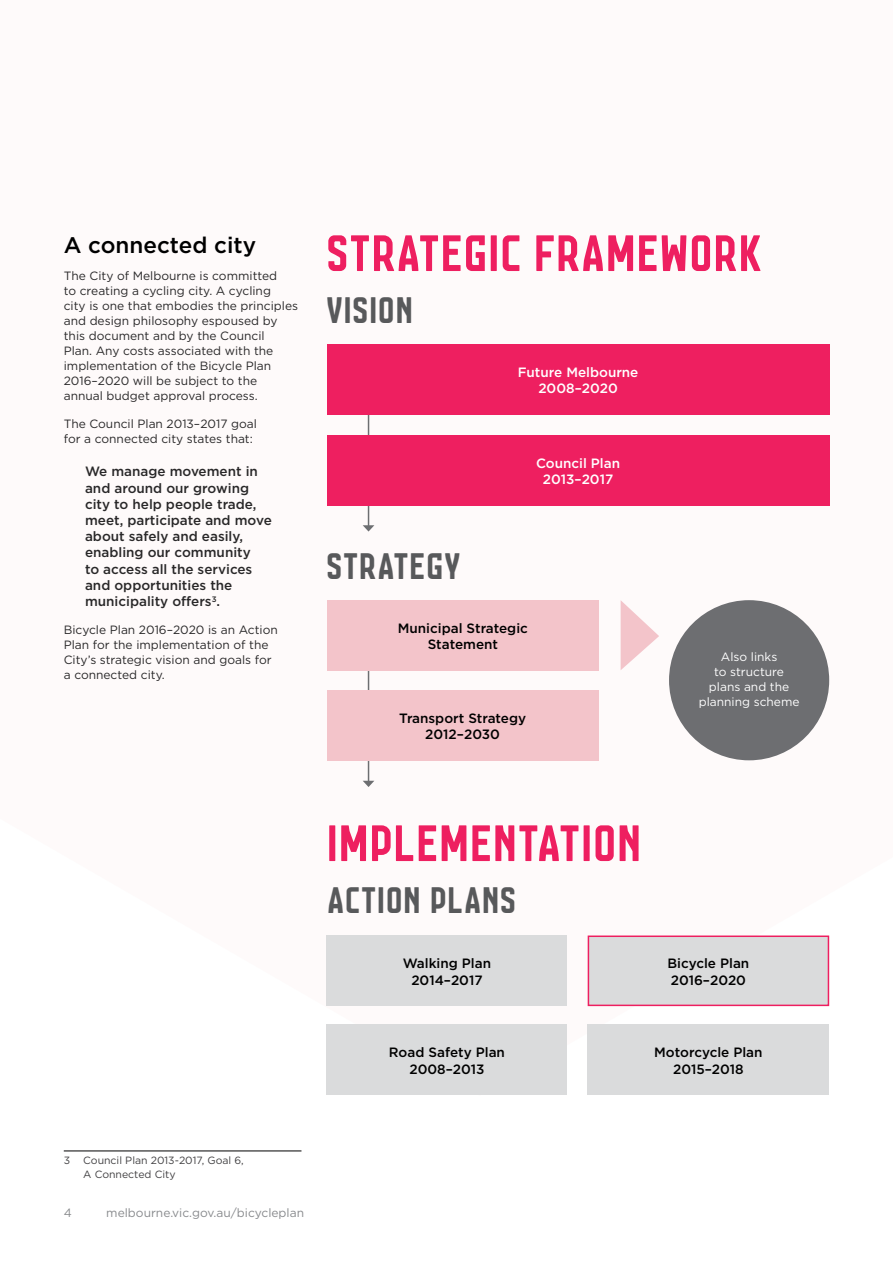
<style>
.page{position:relative;width:893px;height:1263px;background:#fff}
.page>*{position:absolute;margin:0;border:0;box-sizing:border-box;transform-origin:0 0}
.t1{font:54px "Co M";letter-spacing:-.005em;color:#ee1f60}
.t2{font:39px "Co M";letter-spacing:.005em;color:#58595b}
.t3{font:500 22.5px "Gotham";color:#000}
.t4{font:500 13.5px/16.2px "Gotham";color:#292829}
.t5{font:500 13.5px/16.2px "Gotham";color:#000;text-align:center}
.t6{font:500 13.5px/16.2px "Gotham";color:#fff;text-align:center}
.t7{font:12px/15px "Gotham";color:#292829}
.t8{font:12px/15px "Gotham";color:#fff;text-align:center}
.t9{font:12px "Gotham";color:#888a8d}
.t10{font:10.5px/13.5px "Gotham";color:#414042}
</style>
<div class="page">
<div style="left:669px;top:600px;width:160px;height:160px;background:#6d6e71;border-radius:50%"></div>
<hr style="left:368px;top:345px;width:1px;height:181px;background:#6d6e71">
<svg style="left:363px;top:525px;width:11px;height:6px"></svg>
<hr style="left:368px;top:600px;width:1px;height:181px;background:#6d6e71">
<svg style="left:363px;top:781px;width:11px;height:6px"></svg>
<div style="left:327px;top:345px;width:502px;height:70px;background:#ee1f60"></div>
<div style="left:327px;top:435px;width:502px;height:71px;background:#ee1f60"></div>
<div style="left:327px;top:600px;width:271px;height:70px;background:#f3c4ca"></div>
<div style="left:327px;top:935px;width:240px;height:71px;background:#dadbdc"></div>
<div style="left:327px;top:1024px;width:240px;height:71px;background:#dadbdc"></div>
<div style="left:588px;top:936px;width:240px;height:69px;background:#dadbdc"></div>
<div style="left:588px;top:935px;width:241px;height:71px;border:2px solid #ee1f60"></div>
<div style="left:588px;top:1024px;width:241px;height:71px;background:#dadbdc"></div>
<svg style="left:621px;top:600px;width:38px;height:70px"></svg>
<div style="left:327px;top:691px;width:271px;height:70px;background:#f3c4ca"></div>
<hr style="left:64px;top:1150px;width:237px;height:1px;background:#000">
<h3 class="t3" style="left:64px;top:232px;width:194px">A connected city</h3>
<p class="t7" style="left:64px;top:268px;width:236px">The City of Melbourne is committed<br>to creating a cycling city. A cycling<br>city is one that embodies the principles and design philosophy espoused by this document and by the Council<br>Plan. Any costs associated with the implementation of the Bicycle Plan 2016–2020 will be subject to the annual budget approval process.</p>
<p class="t7" style="left:64px;top:416px;width:195px">The Council Plan 2013–2017 goal for a connected city states that:</p>
<p class="t4" style="left:85px;top:463px;width:188px">We manage movement in and around our growing city to help people trade, meet, participate and move about safely and easily, enabling our community<br>to access all the services and opportunities the municipality offers<sup>3</sup>.</p>
<p class="t7" style="left:64px;top:622px;width:216px">Bicycle Plan 2016–2020 is an Action<br>Plan for the implementation of the<br>City’s strategic vision and goals for a connected city.</p>
<h1 class="t1" style="left:326px;top:214px;width:437px">STRATEGIC FRAMEWORK</h1>
<h2 class="t2" style="left:326px;top:282px;width:89px">VISION</h2>
<h2 class="t2" style="left:326px;top:538px;width:136px">STRATEGY</h2>
<p class="t6" style="left:518px;top:364px;width:122px">Future Melbourne<br>2008–2020</p>
<p class="t6" style="left:536px;top:455px;width:86px">Council Plan<br>2013–2017</p>
<p class="t5" style="left:398px;top:619px;width:132px">Municipal Strategic<br>Statement</p>
<p class="t5" style="left:399px;top:710px;width:128px">Transport Strategy<br>2012–2030</p>
<p class="t8" style="left:699px;top:649px;width:102px">Also links<br>to structure plans and the planning scheme</p>
<h1 class="t1" style="left:326px;top:804px;width:317px">IMPLEMENTATION</h1>
<h2 class="t2" style="left:327px;top:872px;width:191px">ACTION PLANS</h2>
<p class="t5" style="left:403px;top:955px;width:90px">Walking Plan<br>2014–2017</p>
<p class="t5" style="left:667px;top:955px;width:83px;text-align:left">Bicycle Plan<br>2016–2020</p>
<p class="t5" style="left:389px;top:1044px;width:117px">Road Safety Plan<br>2008–2013</p>
<p class="t5" style="left:654px;top:1044px;width:110px">Motorcycle Plan<br>2015–2018</p>
<p class="t10" style="left:83px;top:1154px;width:162px;text-indent:-19px">3 Council Plan 2013-2017, Goal 6,<br>A Connected City</p>
<p class="t9" style="left:64px;top:1206px;width:10px">4</p>
<p class="t9" style="left:106px;top:1206px;width:199px">melbourne.vic.gov.au/bicycleplan</p>
</div>
